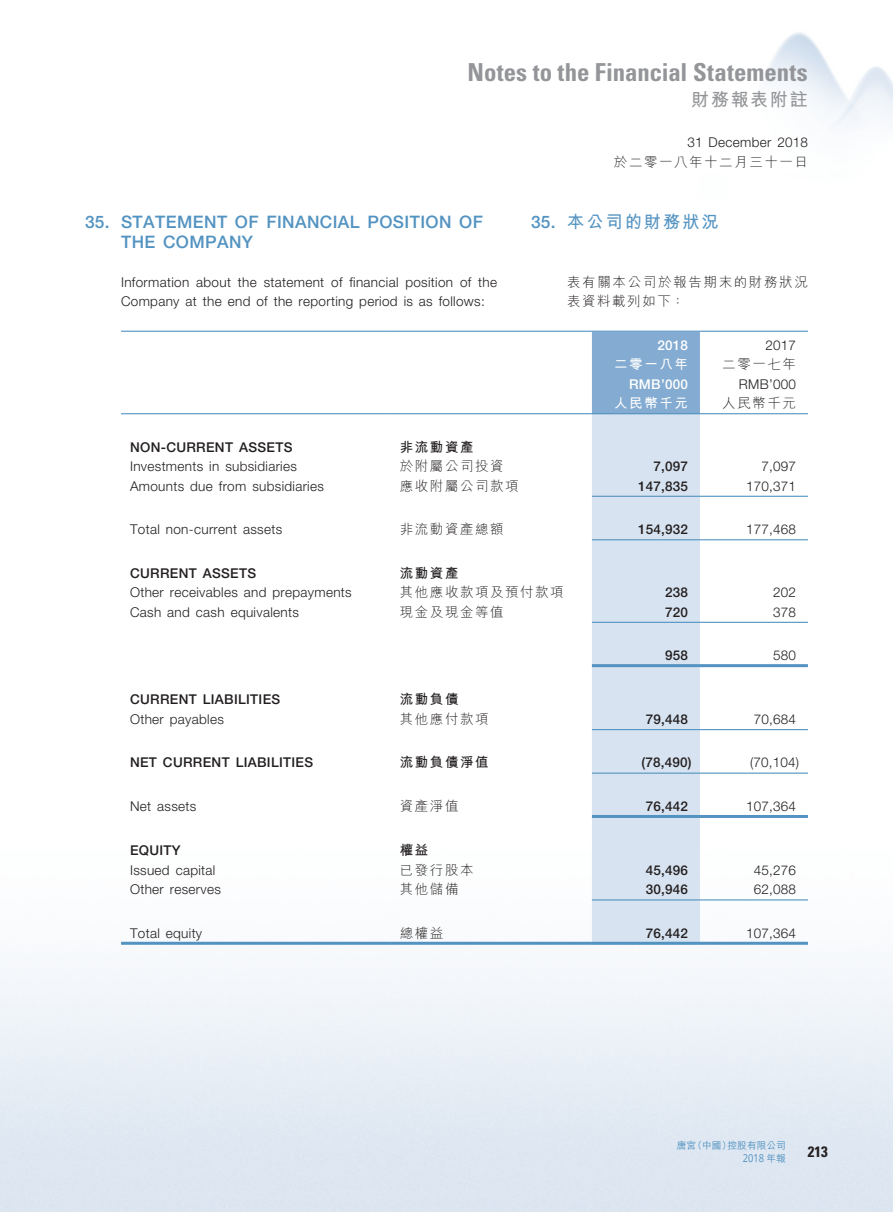
<style>
.page{position:relative;width:893px;height:1212px;background:#fff}
.page>*{position:absolute;margin:0;border:0;box-sizing:border-box;transform-origin:0 0}
.t1{font:700 condensed 24.75px "Univers LT Std";letter-spacing:.005em;color:#939598}
.t2{font:700 18px "M Hei HK";letter-spacing:.095em;color:#939598}
._03_H1{font:500 17.25px/19.5px "Helvetica Neue LT Std";letter-spacing:.025em;color:#5393c1}
._03_H1-2{font:700 17.25px "M Hei HK";letter-spacing:.115em;color:#5393c1}
.t3{font:700 condensed 15px "Univers LT Std";color:#231f20}
._12___P2{font:300 13.5px/19.5px "Helvetica Neue LT Std";letter-spacing:.025em;color:#231f20}
._15_Table_Stub{font:300 13.5px "Helvetica Neue LT Std";letter-spacing:.025em;color:#231f20}
._15_Table_Stub-2{font:500 13.5px "Helvetica Neue LT Std";letter-spacing:.025em;color:#231f20}
._12___P2-2{font:500 13.5px "Helvetica Neue LT Std";letter-spacing:.015em;color:#231f20}
._15_Table_Stub-3{font:300 13.5px "M Hei HK";letter-spacing:.115em;color:#231f20}
._12___P2-3{font:300 13.5px/19.5px "M Hei HK";letter-spacing:.115em;color:#231f20}
._15_Table_Stub-4{font:700 13.5px "M Hei HK";letter-spacing:.115em;color:#231f20}
._12___P2-4{font:500 13.5px "Helvetica Neue LT Std";letter-spacing:.015em;color:#fff}
._12___P2-5{font:700 13.5px "M Hei HK";letter-spacing:.115em;color:#fff}
.t4{font:10.95px "Open Sans";color:#5393c1;scale:.85 1}
.t5{font:500 9.75px "M Hei HK";color:#5393c1}
.s1{font-family:"Helvetica Neue LT Std";font-weight:500}
.s2{font-family:"M Hei HK";font-weight:500;font-size:9.75px}
</style>
<div class="page">
<div style="left:592px;top:332px;width:108px;height:81px;background:#84abd1"></div>
<div style="left:592px;top:414px;width:108px;height:528px;background:#d7e3f0"></div>
<hr style="left:121px;top:331px;width:270px;height:1px;background:#5393c1">
<hr style="left:391px;top:331px;width:201px;height:1px;background:#5393c1">
<hr style="left:592px;top:331px;width:108px;height:1px;background:#5393c1">
<hr style="left:700px;top:331px;width:108px;height:1px;background:#5393c1">
<hr style="left:121px;top:413px;width:270px;height:1px;background:#5393c1">
<hr style="left:391px;top:413px;width:201px;height:1px;background:#5393c1">
<hr style="left:592px;top:413px;width:108px;height:1px;background:#5393c1">
<hr style="left:700px;top:413px;width:108px;height:1px;background:#5393c1">
<hr style="left:592px;top:496px;width:108px;height:1px;background:#5393c1">
<hr style="left:700px;top:496px;width:108px;height:1px;background:#5393c1">
<hr style="left:592px;top:539px;width:108px;height:1px;background:#5393c1">
<hr style="left:700px;top:539px;width:108px;height:1px;background:#5393c1">
<hr style="left:592px;top:622px;width:108px;height:1px;background:#5393c1">
<hr style="left:700px;top:622px;width:108px;height:1px;background:#5393c1">
<hr style="left:592px;top:664px;width:108px;height:3px;background:#5393c1">
<hr style="left:700px;top:664px;width:108px;height:3px;background:#5393c1">
<hr style="left:592px;top:729px;width:108px;height:1px;background:#5393c1">
<hr style="left:700px;top:729px;width:108px;height:1px;background:#5393c1">
<hr style="left:592px;top:772px;width:108px;height:2px;background:#5393c1">
<hr style="left:700px;top:772px;width:108px;height:2px;background:#5393c1">
<hr style="left:592px;top:815px;width:108px;height:3px;background:#5393c1">
<hr style="left:700px;top:815px;width:108px;height:3px;background:#5393c1">
<hr style="left:592px;top:899px;width:108px;height:1px;background:#5393c1">
<hr style="left:700px;top:899px;width:108px;height:1px;background:#5393c1">
<hr style="left:121px;top:942px;width:270px;height:3px;background:#5393c1">
<hr style="left:391px;top:942px;width:201px;height:3px;background:#5393c1">
<hr style="left:592px;top:942px;width:108px;height:3px;background:#5393c1">
<hr style="left:700px;top:942px;width:108px;height:3px;background:#5393c1">
<h1 class="t1" style="left:467px;top:57px;width:342px">Notes to the Financial Statements</h1>
<h2 class="t2" style="left:691px;top:86px;width:118px">財務報表附註</h2>
<p class="_03_H1" style="left:121px;top:212px;width:363px;text-indent:-36px">35. STATEMENT OF FINANCIAL POSITION OF<br>THE COMPANY</p>
<p class="_12___P2" style="left:121px;top:272px;width:378px">Information about the statement of financial position of the<br>Company at the end of the reporting period is as follows:</p>
<p class="_12___P2" style="left:687px;top:132px;width:122px">31 December 2018</p>
<p class="_12___P2-3" style="left:614px;top:152px;width:195px">於二零一八年十二月三十一日</p>
<p class="_03_H1-2" style="left:531px;top:209px;width:189px"><span class="s1">35.</span> 本公司的財務狀況</p>
<p class="_12___P2-3" style="left:567px;top:271px;width:242px">表有關本公司於報告期末的財務狀況表資料載列如下：</p>
<p class="_12___P2-4" style="left:657px;top:337px;width:32px">2018</p>
<p class="_12___P2" style="left:765px;top:335px;width:32px">2017</p>
<p class="_12___P2-5" style="left:614px;top:354px;width:75px">二零一八年</p>
<p class="_12___P2-3" style="left:722px;top:354px;width:75px">二零一七年</p>
<p class="_12___P2-4" style="left:629px;top:376px;width:60px">RMB’000</p>
<p class="_12___P2" style="left:739px;top:374px;width:59px">RMB’000</p>
<p class="_12___P2-5" style="left:614px;top:393px;width:75px">人民幣千元</p>
<p class="_12___P2-3" style="left:722px;top:393px;width:75px">人民幣千元</p>
<p class="_15_Table_Stub-2" style="left:130px;top:439px;width:164px">NON-CURRENT ASSETS</p>
<p class="_15_Table_Stub-4" style="left:400px;top:437px;width:75px">非流動資產</p>
<p class="_15_Table_Stub" style="left:130px;top:458px;width:168px">Investments in subsidiaries</p>
<p class="_15_Table_Stub-3" style="left:400px;top:457px;width:105px">於附屬公司投資</p>
<p class="_12___P2-2" style="left:653px;top:458px;width:36px">7,097</p>
<p class="_12___P2" style="left:761px;top:456px;width:36px">7,097</p>
<p class="_15_Table_Stub" style="left:130px;top:477px;width:195px">Amounts due from subsidiaries</p>
<p class="_15_Table_Stub-3" style="left:400px;top:476px;width:120px">應收附屬公司款項</p>
<p class="_12___P2-2" style="left:638px;top:478px;width:51px">147,835</p>
<p class="_12___P2" style="left:746px;top:476px;width:51px">170,371</p>
<p class="_15_Table_Stub" style="left:130px;top:521px;width:154px">Total non-current assets</p>
<p class="_15_Table_Stub-3" style="left:400px;top:520px;width:105px">非流動資產總額</p>
<p class="_12___P2-2" style="left:638px;top:521px;width:51px">154,932</p>
<p class="_12___P2" style="left:746px;top:519px;width:51px">177,468</p>
<p class="_15_Table_Stub-2" style="left:130px;top:565px;width:128px">CURRENT ASSETS</p>
<p class="_15_Table_Stub-4" style="left:400px;top:563px;width:60px">流動資產</p>
<p class="_15_Table_Stub" style="left:130px;top:584px;width:223px">Other receivables and prepayments</p>
<p class="_15_Table_Stub-3" style="left:400px;top:583px;width:165px">其他應收款項及預付款項</p>
<p class="_12___P2-2" style="left:665px;top:584px;width:24px">238</p>
<p class="_12___P2" style="left:773px;top:582px;width:24px">202</p>
<p class="_15_Table_Stub" style="left:130px;top:604px;width:170px">Cash and cash equivalents</p>
<p class="_15_Table_Stub-3" style="left:400px;top:602px;width:105px">現金及現金等值</p>
<p class="_12___P2-2" style="left:665px;top:604px;width:24px">720</p>
<p class="_12___P2" style="left:773px;top:602px;width:24px">378</p>
<p class="_12___P2-2" style="left:665px;top:647px;width:24px">958</p>
<p class="_12___P2" style="left:773px;top:645px;width:24px">580</p>
<p class="_15_Table_Stub-2" style="left:130px;top:691px;width:152px">CURRENT LIABILITIES</p>
<p class="_15_Table_Stub-4" style="left:400px;top:690px;width:60px">流動負債</p>
<p class="_15_Table_Stub" style="left:130px;top:711px;width:95px">Other payables</p>
<p class="_15_Table_Stub-3" style="left:400px;top:709px;width:90px">其他應付款項</p>
<p class="_12___P2-2" style="left:646px;top:711px;width:44px">79,448</p>
<p class="_12___P2" style="left:754px;top:709px;width:44px">70,684</p>
<p class="_15_Table_Stub-2" style="left:130px;top:755px;width:185px">NET CURRENT LIABILITIES</p>
<p class="_15_Table_Stub-4" style="left:400px;top:753px;width:90px">流動負債淨值</p>
<p class="_12___P2-2" style="left:642px;top:755px;width:52px">(78,490)</p>
<p class="_12___P2" style="left:750px;top:753px;width:51px">(70,104)</p>
<p class="_15_Table_Stub" style="left:130px;top:798px;width:68px">Net assets</p>
<p class="_15_Table_Stub-3" style="left:400px;top:796px;width:60px">資產淨值</p>
<p class="_12___P2-2" style="left:646px;top:798px;width:44px">76,442</p>
<p class="_12___P2" style="left:746px;top:796px;width:51px">107,364</p>
<p class="_15_Table_Stub-2" style="left:130px;top:842px;width:52px">EQUITY</p>
<p class="_15_Table_Stub-4" style="left:400px;top:840px;width:30px">權益</p>
<p class="_15_Table_Stub" style="left:130px;top:862px;width:87px">Issued capital</p>
<p class="_15_Table_Stub-3" style="left:400px;top:860px;width:75px">已發行股本</p>
<p class="_12___P2-2" style="left:646px;top:862px;width:44px">45,496</p>
<p class="_12___P2" style="left:754px;top:860px;width:44px">45,276</p>
<p class="_15_Table_Stub" style="left:130px;top:881px;width:92px">Other reserves</p>
<p class="_15_Table_Stub-3" style="left:400px;top:880px;width:60px">其他儲備</p>
<p class="_12___P2-2" style="left:646px;top:881px;width:44px">30,946</p>
<p class="_12___P2" style="left:754px;top:879px;width:44px">62,088</p>
<p class="_15_Table_Stub" style="left:130px;top:925px;width:74px">Total equity</p>
<p class="_15_Table_Stub-3" style="left:400px;top:923px;width:45px">總權益</p>
<p class="_12___P2-2" style="left:646px;top:925px;width:44px">76,442</p>
<p class="_12___P2" style="left:746px;top:923px;width:51px">107,364</p>
<p class="t5" style="left:677px;top:1138px;width:111px">唐宮（中國）控股有限公司</p>
<p class="t4" style="left:743px;top:1150px;width:52px">2018 <span class="s2">年報</span></p>
<p class="t3" style="left:808px;top:1142px;width:21px">213</p>
</div>
